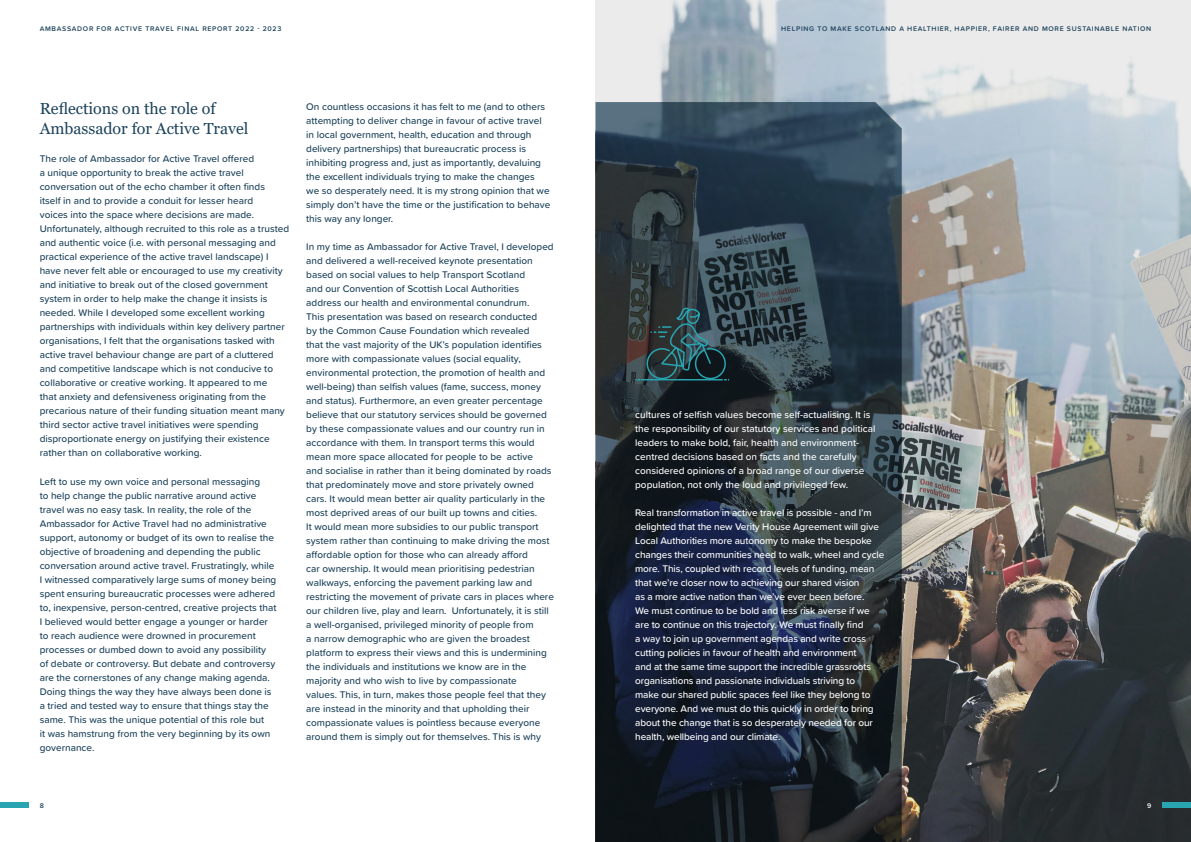
<style>
.page{position:relative;width:1191px;height:842px;background:#fff}
.page>*{position:absolute;margin:0;border:0;box-sizing:border-box;transform-origin:0 0}
.t1{font:16px/20px "Georgia";color:#1d435b}
.body{font:500 10px/14px "Proxima Soft";color:#1d435b}
.body-2{font:500 10px/14px "Proxima Soft";letter-spacing:-.01em;color:#fff}
.Body_A{font:600 7px "Proxima Soft";letter-spacing:.1em;color:#1d435b}
.Body_A-2{font:600 7px "Proxima Soft";color:#fff}
</style>
<div class="page">
<img style="left:595px;top:0;width:596px;height:842px">
<svg style="left:595px;top:102px;width:306px;height:740px;background:#25313c"></svg>
<div style="left:0;top:802px;width:28px;height:6px;background:#28a5b0"></div>
<div style="left:1162px;top:802px;width:29px;height:6px;background:#28a5b0"></div>
<svg style="left:633px;top:307px;width:97px;height:74px;background:#2d4448"></svg>
<p class="Body_A" style="left:40px;top:23px;width:243px">AMBASSADOR FOR ACTIVE TRAVEL FINAL REPORT 2022 - 2023</p>
<p class="Body_A" style="left:781px;top:23px;width:371px">HELPING TO MAKE SCOTLAND A HEALTHIER, HAPPIER, FAIRER AND MORE SUSTAINABLE NATION</p>
<p class="t1" style="left:40px;top:99px;width:210px">Reflections on the role of<br>Ambassador for Active Travel</p>
<p class="body" style="left:40px;top:152px;width:251px">The role of Ambassador for Active Travel offered<br>a unique opportunity to break the active travel conversation out of the echo chamber it often finds<br>itself in and to provide a conduit for lesser heard<br>voices into the space where decisions are made.<br>Unfortunately, although recruited to this role as a trusted and authentic voice (i.e. with personal messaging and practical experience of the active travel landscape) I have never felt able or encouraged to use my creativity and initiative to break out of the closed government system in order to help make the change it insists is needed. While I developed some excellent working partnerships with individuals within key delivery partner organisations, I felt that the organisations tasked with active travel behaviour change are part of a cluttered and competitive landscape which is not conducive to collaborative or creative working. It appeared to me<br>that anxiety and defensiveness originating from the precarious nature of their funding situation meant many third sector active travel initiatives were spending disproportionate energy on justifying their existence rather than on collaborative working.</p>
<p class="body" style="left:40px;top:474px;width:238px">Left to use my own voice and personal messaging<br>to help change the public narrative around active travel was no easy task. In reality, the role of the Ambassador for Active Travel had no administrative support, autonomy or budget of its own to realise the objective of broadening and depending the public conversation around active travel. Frustratingly, while I witnessed comparatively large sums of money being spent ensuring bureaucratic processes were adhered to, inexpensive, person-centred, creative projects that I believed would better engage a younger or harder to reach audience were drowned in procurement processes or dumbed down to avoid any possibility of debate or controversy. But debate and controversy are the cornerstones of any change making agenda.<br>Doing things the way they have always been done is a tried and tested way to ensure that things stay the same. This was the unique potential of this role but<br>it was hamstrung from the very beginning by its own governance.</p>
<p class="body" style="left:306px;top:99px;width:246px">On countless occasions it has felt to me (and to others attempting to deliver change in favour of active travel in local government, health, education and through delivery partnerships) that bureaucratic process is inhibiting progress and, just as importantly, devaluing the excellent individuals trying to make the changes<br>we so desperately need. It is my strong opinion that we simply don’t have the time or the justification to behave this way any longer.</p>
<p class="body" style="left:306px;top:239px;width:249px">In my time as Ambassador for Active Travel, I developed and delivered a well-received keynote presentation based on social values to help Transport Scotland<br>and our Convention of Scottish Local Authorities address our health and environmental conundrum.<br>This presentation was based on research conducted<br>by the Common Cause Foundation which revealed<br>that the vast majority of the UK’s population identifies more with compassionate values (social equality, environmental protection, the promotion of health and well-being) than selfish values (fame, success, money and status). Furthermore, an even greater percentage believe that our statutory services should be governed by these compassionate values and our country run in accordance with them. In transport terms this would mean more space allocated for people to be active<br>and socialise in rather than it being dominated by roads that predominately move and store privately owned cars. It would mean better air quality particularly in the most deprived areas of our built up towns and cities.<br>It would mean more subsidies to our public transport system rather than continuing to make driving the most affordable option for those who can already afford<br>car ownership. It would mean prioritising pedestrian walkways, enforcing the pavement parking law and restricting the movement of private cars in places where our children live, play and learn. Unfortunately, it is still a well-organised, privileged minority of people from<br>a narrow demographic who are given the broadest platform to express their views and this is undermining the individuals and institutions we know are in the majority and who wish to live by compassionate<br>values. This, in turn, makes those people feel that they are instead in the minority and that upholding their compassionate values is pointless because everyone around them is simply out for themselves. This is why</p>
<p class="body-2" style="left:635px;top:407px;width:242px">cultures of selfish values become self-actualising. It is the responsibility of our statutory services and political leaders to make bold, fair, health and environment&shy;centred decisions based on facts and the carefully considered opinions of a broad range of our diverse population, not only the loud and privileged few.</p>
<p class="body-2" style="left:635px;top:505px;width:251px">Real transformation in active travel is possible - and I’m delighted that the new Verity House Agreement will give Local Authorities more autonomy to make the bespoke changes their communities need to walk, wheel and cycle more. This, coupled with record levels of funding, mean that we’re closer now to achieving our shared vision<br>as a more active nation than we’ve ever been before.<br>We must continue to be bold and less risk averse if we are to continue on this trajectory. We must finally find<br>a way to join up government agendas and write cross cutting policies in favour of health and environment<br>and at the same time support the incredible grassroots organisations and passionate individuals striving to<br>make our shared public spaces feel like they belong to everyone. And we must do this quickly in order to bring about the change that is so desperately needed for our health, wellbeing and our climate.</p>
<p class="Body_A" style="left:40px;top:800px;width:6px">8</p>
<p class="Body_A-2" style="left:1147px;top:800px;width:6px">9</p>
</div>
